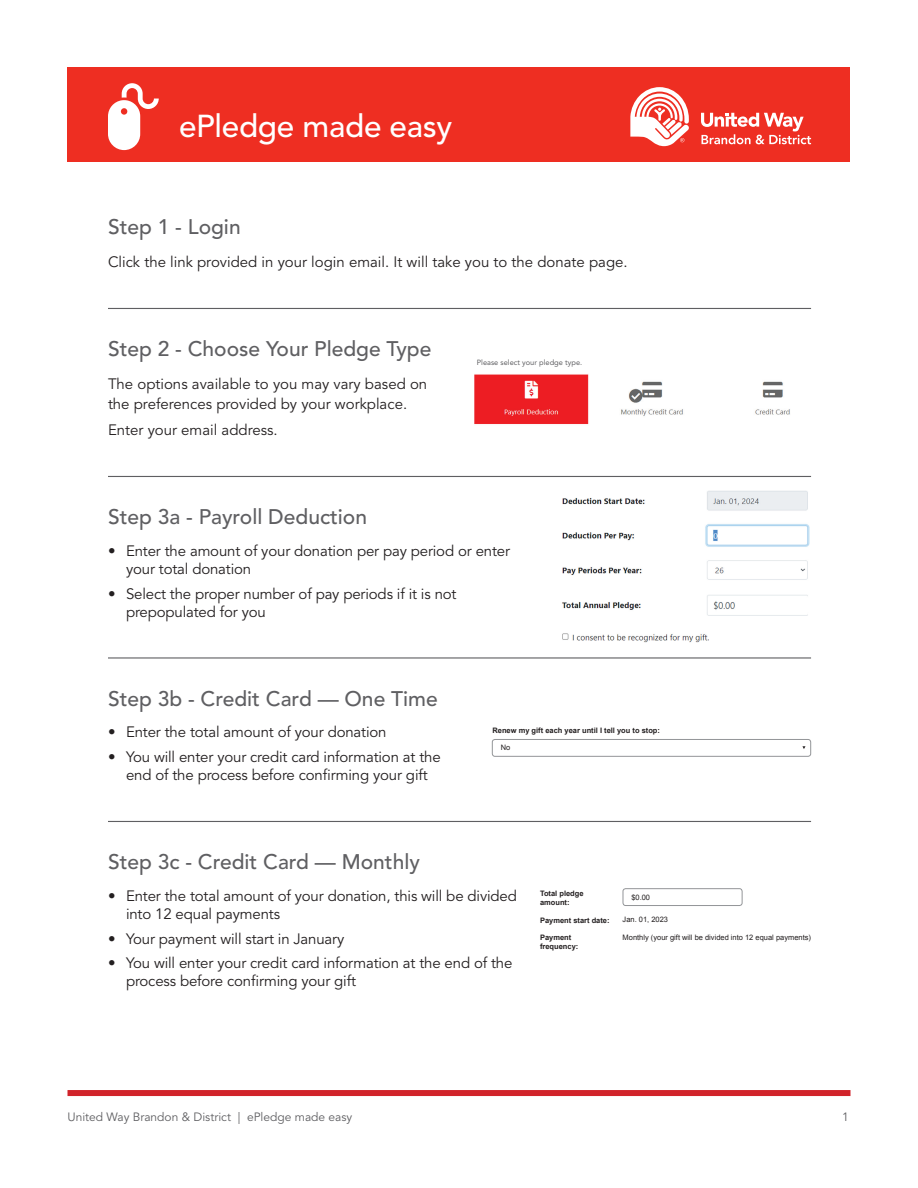
<style>
.page{position:relative;width:918px;height:1188px;background:#fff}
.page>*{position:absolute;margin:0;border:0;box-sizing:border-box;transform-origin:0 0}
.t1{font:500 31.5px "Avenir LT Std";letter-spacing:-.01em;color:#fff}
.t2{font:500 21px "Avenir LT Std";color:#5f5f62}
.t3{font:15px/18px "Avenir LT Std";letter-spacing:-.01em;color:#231f20}
.t4{font:12px "Avenir LT Std";color:#5f5f62}
.t5{font:700 7.5px/9px "Arial";color:#231f20}
.t6{font:7.5px "Arial";color:#231f20}
.t7{font:7.5px "Avenir LT Std";color:#5f5f62}
</style>
<div class="page">
<hr style="left:108px;top:308px;width:703px;height:1px;background:#5f5f62">
<hr style="left:108px;top:476px;width:703px;height:1px;background:#5f5f62">
<hr style="left:108px;top:657px;width:703px;height:2px;background:#5f5f62">
<hr style="left:108px;top:821px;width:703px;height:1px;background:#5f5f62">
<div style="left:68px;top:68px;width:782px;height:94px;background:#ee2e22"></div>
<svg style="left:108px;top:83px;width:51px;height:67px"></svg>
<img style="left:474px;top:374px;width:316px;height:51px">
<img style="left:562px;top:491px;width:248px;height:152px">
<svg style="left:630px;top:87px;width:59px;height:59px"></svg>
<svg style="left:701px;top:113px;width:110px;height:31px"></svg>
<div style="left:68px;top:1090px;width:782px;height:6px;background:#d1232a"></div>
<div style="left:492px;top:739px;width:319px;height:18px;border:1px solid #939598;border-radius:3px"></div>
<div style="left:623px;top:888px;width:120px;height:18px;border:1px solid #939598;border-radius:3px"></div>
<h1 class="t1" style="left:179px;top:108px;width:275px">ePledge made easy</h1>
<h2 class="t2" style="left:108px;top:215px;width:134px">Step 1 - Login</h2>
<p class="t3" style="left:108px;top:253px;width:521px">Click the link provided in your login email. It will take you to the donate page.</p>
<h2 class="t2" style="left:108px;top:337px;width:325px">Step 2 - Choose Your Pledge Type</h2>
<p class="t3" style="left:108px;top:375px;width:321px;line-height:19.5px">The options available to you may vary based on the preferences provided by your workplace.</p>
<p class="t3" style="left:108px;top:421px;width:171px">Enter your email address.</p>
<p class="t7" style="left:477px;top:358px;width:107px">Please select your pledge type.</p>
<h2 class="t2" style="left:108px;top:505px;width:261px">Step 3a - Payroll Deduction</h2>
<p class="t3" style="left:126px;top:542px;width:386px;text-indent:-18px">• Enter the amount of your donation per pay period or enter your total donation</p>
<p class="t3" style="left:126px;top:585px;width:332px;text-indent:-18px">• Select the proper number of pay periods if it is not prepopulated for you</p>
<h2 class="t2" style="left:108px;top:686px;width:331px">Step 3b - Credit Card — One Time</h2>
<p class="t3" style="left:108px;top:724px;width:280px">• Enter the total amount of your donation</p>
<p class="t3" style="left:108px;top:748px;width:334px;text-align:center">• You will enter your credit card information at the end of the process before confirming your gift</p>
<p class="t5" style="left:492px;top:726px;width:169px">Renew my gift each year until I tell you to stop:</p>
<p class="t6" style="left:501px;top:743px;width:11px">No</p>
<h2 class="t2" style="left:108px;top:850px;width:313px">Step 3c - Credit Card — Monthly</h2>
<p class="t3" style="left:126px;top:887px;width:392px;text-indent:-18px">• Enter the total amount of your donation, this will be divided into 12 equal payments</p>
<p class="t3" style="left:108px;top:930px;width:238px">• Your payment will start in January</p>
<p class="t3" style="left:126px;top:955px;width:388px;text-indent:-18px">• You will enter your credit card information at the end of the process before confirming your gift</p>
<p class="t5" style="left:540px;top:889px;width:45px">Total pledge amount:</p>
<p class="t5" style="left:540px;top:933px;width:40px">Payment frequency:</p>
<p class="t5" style="left:540px;top:916px;width:71px">Payment start date:</p>
<p class="t6" style="left:631px;top:892px;width:20px">$0.00</p>
<p class="t6" style="left:623px;top:915px;width:47px">Jan. 01, 2023</p>
<p class="t6" style="left:623px;top:932px;width:190px">Monthly (your gift will be divided into 12 equal payments)</p>
<p class="t4" style="left:68px;top:1109px;width:286px">United Way Brandon &amp; District | ePledge made easy</p>
<p class="t4" style="left:842px;top:1109px;width:8px">1</p>
</div>
